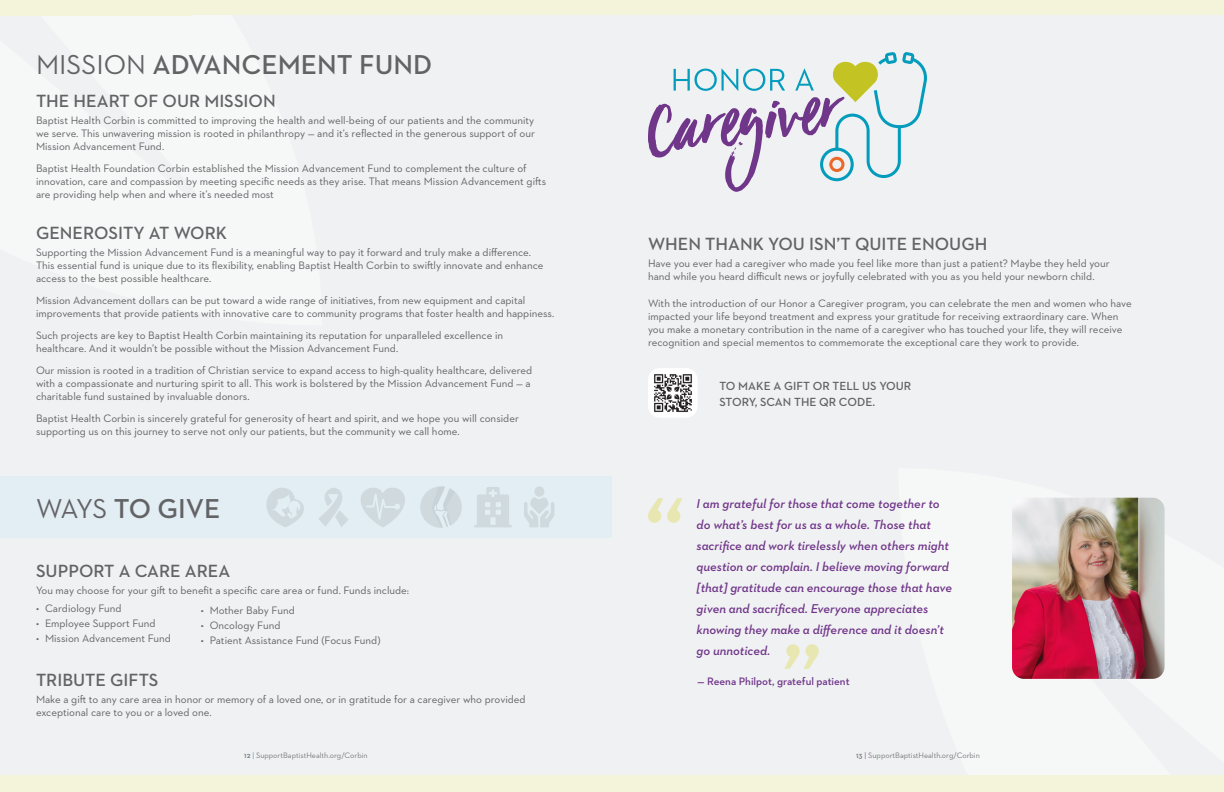
<style>
.page{position:relative;width:1224px;height:792px;background:#f0f1f2}
.page>*{position:absolute;margin:0;border:0;box-sizing:border-box;transform-origin:0 0}
.t1{font:600 27.8px "Neutraface 2 Text";color:#636366}
.t2{font:600 18px "Neutraface 2 Text";color:#636366}
.t3{font:italic 600 13px/21px "Neutraface 2 Text";color:#70368a}
.t4{font:600 12px/16px "Neutraface 2 Text";color:#636366}
.t5{font:11px/13px "Neutraface 2 Text";color:#636366}
.t6{font:600 11px "Neutraface 2 Text";color:#70368a}
.t7{font:8px "Neutraface 2 Text";color:#797b7e}
.s1{font-weight:400}
.s2{font-weight:600}
.s3{color:#39a8c4}
.s4{color:#7e5097}
</style>
<div class="page">
<div style="left:0;top:0;width:192px;height:16px;background:#f4f4db"></div>
<div style="left:0;top:0;width:1224px;height:15px;background:#f4f4db"></div>
<div style="left:0;top:775px;width:1224px;height:17px;background:#f4f4db"></div>
<img style="left:1012px;top:498px;width:153px;height:181px">
<svg style="left:648px;top:498px;width:34px;height:25px"></svg>
<svg style="left:784px;top:644px;width:35px;height:25px"></svg>
<div style="left:648px;top:368px;width:50px;height:50px;background:#fff;border-radius:12px"></div>
<img style="left:654px;top:371px;width:41px;height:44px">
<svg style="left:648px;top:52px;width:279px;height:140px"></svg>
<div style="left:0;top:476px;width:612px;height:62px;background:#e2eef4"></div>
<svg style="left:318px;top:488px;width:30px;height:39px"></svg>
<svg style="left:474px;top:487px;width:38px;height:40px"></svg>
<svg style="left:524px;top:497px;width:30px;height:30px"></svg>
<div style="left:534px;top:486px;width:10px;height:11px;background:#cfd9de;border-radius:50%"></div>
<svg style="left:266px;top:488px;width:38px;height:39px"></svg>
<svg style="left:420px;top:486px;width:42px;height:42px"></svg>
<svg style="left:361px;top:488px;width:44px;height:39px"></svg>
<p class="t1" style="left:36px;top:47px;width:398px"><span class="s1">MISSION</span> ADVANCEMENT FUND</p>
<p class="t2" style="left:36px;top:89px;width:241px">THE HEART OF OUR MISSION</p>
<p class="t5" style="left:36px;top:114px;width:501px;text-align:justify">Baptist Health Corbin is committed to improving the health and well-being of our patients and the community we serve. This unwavering mission is rooted in philanthropy — and it’s reflected in the generous support of our Mission Advancement Fund.</p>
<p class="t5" style="left:36px;top:162px;width:512px">Baptist Health Foundation Corbin established the Mission Advancement Fund to complement the culture of innovation, care and compassion by meeting specific needs as they arise. That means Mission Advancement gifts are providing help when and where it’s needed most</p>
<p class="t2" style="left:36px;top:221px;width:193px">GENEROSITY AT WORK</p>
<p class="t5" style="left:36px;top:246px;width:509px">Supporting the Mission Advancement Fund is a meaningful way to pay it forward and truly make a difference.<br>This essential fund is unique due to its flexibility, enabling Baptist Health Corbin to swiftly innovate and enhance access to the best possible healthcare.</p>
<p class="t5" style="left:36px;top:294px;width:520px">Mission Advancement dollars can be put toward a wide range of initiatives, from new equipment and capital improvements that provide patients with innovative care to community programs that foster health and happiness.</p>
<p class="t5" style="left:36px;top:329px;width:469px">Such projects are key to Baptist Health Corbin maintaining its reputation for unparalleled excellence in healthcare. And it wouldn’t be possible without the Mission Advancement Fund.</p>
<p class="t5" style="left:36px;top:364px;width:498px">Our mission is rooted in a tradition of Christian service to expand access to high-quality healthcare, delivered with a compassionate and nurturing spirit to all. This work is bolstered by the Mission Advancement Fund — a charitable fund sustained by invaluable donors.</p>
<p class="t5" style="left:36px;top:412px;width:484px">Baptist Health Corbin is sincerely grateful for generosity of heart and spirit, and we hope you will consider supporting us on this journey to serve not only our patients, but the community we call home.</p>
<p class="t1" style="left:36px;top:491px;width:186px"><span class="s1">WAYS</span> TO GIVE</p>
<p class="t2" style="left:36px;top:559px;width:196px">SUPPORT A CARE AREA</p>
<p class="t5" style="left:36px;top:584px;width:375px">You may choose for your gift to benefit a specific care area or fund. Funds include:</p>
<p class="t5" style="left:36px;top:601px;width:87px">• Cardiology Fund</p>
<p class="t5" style="left:36px;top:616px;width:121px">• Employee Support Fund</p>
<p class="t5" style="left:36px;top:631px;width:137px">• Mission Advancement Fund</p>
<p class="t5" style="left:201px;top:603px;width:96px">• Mother Baby Fund</p>
<p class="t5" style="left:201px;top:618px;width:81px">• Oncology Fund</p>
<p class="t5" style="left:201px;top:633px;width:181px">• Patient Assistance Fund (Focus Fund)</p>
<p class="t2" style="left:36px;top:668px;width:124px">TRIBUTE GIFTS</p>
<p class="t5" style="left:36px;top:693px;width:491px">Make a gift to any care area in honor or memory of a loved one, or in gratitude for a caregiver who provided exceptional care to you or a loved one.</p>
<p class="t2" style="left:648px;top:232px;width:341px">WHEN THANK YOU ISN’T QUITE ENOUGH</p>
<p class="t5" style="left:648px;top:257px;width:463px">Have you ever had a caregiver who made you feel like more than just a patient? Maybe they held your hand while you heard difficult news or joyfully celebrated with you as you held your newborn child.</p>
<p class="t5" style="left:648px;top:297px;width:485px">With the introduction of our Honor a Caregiver program, you can celebrate the men and women who have impacted your life beyond treatment and express your gratitude for receiving extraordinary care. When you make a monetary contribution in the name of a caregiver who has touched your life, they will receive recognition and special mementos to commemorate the exceptional care they work to provide.</p>
<p class="t4" style="left:719px;top:377px;width:193px">TO MAKE A GIFT OR TELL US YOUR<br>STORY, SCAN THE QR CODE.</p>
<p class="t3" style="left:697px;top:493px;width:257px">I am grateful for those that come together to do what’s best for us as a whole. Those that sacrifice and work tirelessly when others might question or complain. I believe moving forward [that] gratitude can encourage those that have given and sacrificed. Everyone appreciates knowing they make a difference and it doesn’t go unnoticed.</p>
<p class="t6" style="left:698px;top:674px;width:153px">— Reena Philpot, grateful patient</p>
<p class="t7" style="left:244px;top:751px;width:125px"><span class="s2">12</span> <span class="s3">|</span> SupportBaptistHealth.org/Corbin</p>
<p class="t7" style="left:856px;top:751px;width:125px"><span class="s2">13</span> <span class="s4">|</span> SupportBaptistHealth.org/Corbin</p>
</div>
